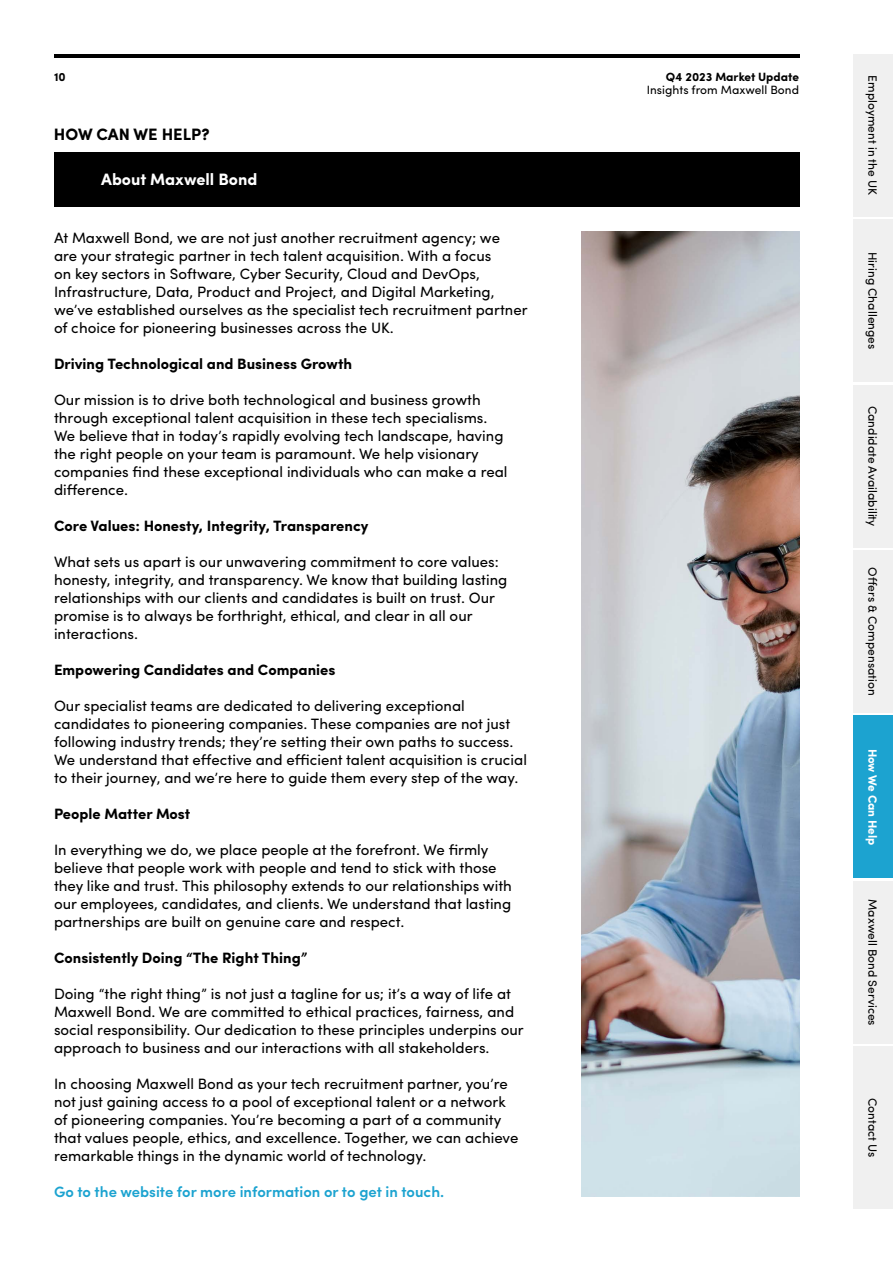
<style>
.page{position:relative;width:893px;height:1263px;background:#fff}
.page>*{position:absolute;margin:0;border:0;box-sizing:border-box;transform-origin:0 0}
.t1{font:700 16.5px "Sofia Pro";color:#fff}
.t2{font:700 16.5px "Sofia Pro";color:#000}
.t3{font:15px/18px "Sofia Pro";color:#000}
.t4{font:700 15px "Sofia Pro";color:#000}
.t5{font:600 15px "Sofia Pro";color:#1ca3d0}
.t6{font:12px "Sofia Pro";color:#000}
.t7{font:700 12px "Sofia Pro";color:#000}
.t8{font:700 12px "Sofia Pro";letter-spacing:-.005em;color:#fff}
</style>
<div class="page">
<hr style="left:54px;top:54px;width:745px;height:3px;background:#000">
<div style="left:853px;top:54px;width:40px;height:162px;background:#f0f0f0"></div>
<div style="left:853px;top:219px;width:40px;height:163px;background:#f0f0f0"></div>
<div style="left:853px;top:385px;width:40px;height:162px;background:#f0f0f0"></div>
<div style="left:853px;top:550px;width:40px;height:163px;background:#f0f0f0"></div>
<div style="left:853px;top:716px;width:40px;height:162px;background:#1ca3d0"></div>
<div style="left:853px;top:881px;width:40px;height:162px;background:#f0f0f0"></div>
<div style="left:853px;top:1047px;width:40px;height:162px;background:#f0f0f0"></div>
<div style="left:54px;top:152px;width:745px;height:54px;background:#000"></div>
<img style="left:581px;top:231px;width:218px;height:966px">
<p class="t7" style="left:54px;top:68px;width:13px">10</p>
<p class="t7" style="left:666px;top:68px;width:135px">Q4 2023 Market Update</p>
<p class="t6" style="left:647px;top:81px;width:154px">Insights from Maxwell Bond</p>
<p class="t2" style="left:54px;top:122px;width:157px">HOW CAN WE HELP?</p>
<p class="t1" style="left:101px;top:167px;width:158px">About Maxwell Bond</p>
<p class="t3" style="left:54px;top:227px;width:475px">At Maxwell Bond, we are not just another recruitment agency; we<br>are your strategic partner in tech talent acquisition. With a focus<br>on key sectors in Software, Cyber Security, Cloud and DevOps, Infrastructure, Data, Product and Project, and Digital Marketing, we’ve established ourselves as the specialist tech recruitment partner of choice for pioneering businesses across the UK.</p>
<p class="t4" style="left:54px;top:352px;width:300px">Driving Technological and Business Growth</p>
<p class="t3" style="left:54px;top:389px;width:455px">Our mission is to drive both technological and business growth through exceptional talent acquisition in these tech specialisms.<br>We believe that in today’s rapidly evolving tech landscape, having the right people on your team is paramount. We help visionary companies find these exceptional individuals who can make a real difference.</p>
<p class="t4" style="left:54px;top:514px;width:316px">Core Values: Honesty, Integrity, Transparency</p>
<p class="t3" style="left:54px;top:551px;width:455px">What sets us apart is our unwavering commitment to core values: honesty, integrity, and transparency. We know that building lasting relationships with our clients and candidates is built on trust. Our promise is to always be forthright, ethical, and clear in all our interactions.</p>
<p class="t4" style="left:54px;top:658px;width:283px">Empowering Candidates and Companies</p>
<p class="t3" style="left:54px;top:695px;width:475px">Our specialist teams are dedicated to delivering exceptional candidates to pioneering companies. These companies are not just following industry trends; they’re setting their own paths to success.<br>We understand that effective and efficient talent acquisition is crucial to their journey, and we’re here to guide them every step of the way.</p>
<p class="t4" style="left:54px;top:802px;width:138px">People Matter Most</p>
<p class="t3" style="left:54px;top:839px;width:459px">In everything we do, we place people at the forefront. We firmly believe that people work with people and tend to stick with those they like and trust. This philosophy extends to our relationships with our employees, candidates, and clients. We understand that lasting partnerships are built on genuine care and respect.</p>
<p class="t4" style="left:54px;top:946px;width:255px">Consistently Doing “The Right Thing”</p>
<p class="t3" style="left:54px;top:983px;width:471px">Doing “the right thing” is not just a tagline for us; it’s a way of life at Maxwell Bond. We are committed to ethical practices, fairness, and social responsibility. Our dedication to these principles underpins our approach to business and our interactions with all stakeholders.</p>
<p class="t3" style="left:54px;top:1073px;width:466px">In choosing Maxwell Bond as your tech recruitment partner, you’re not just gaining access to a pool of exceptional talent or a network of pioneering companies. You’re becoming a part of a community that values people, ethics, and excellence. Together, we can achieve remarkable things in the dynamic world of technology.</p>
<p class="t5" style="left:54px;top:1180px;width:392px">Go to the website for more information or to get in touch.</p>
<p class="t6" style="left:881px;top:75px;width:121px;rotate:90deg">Employment in the UK</p>
<p class="t6" style="left:881px;top:252px;width:99px;rotate:90deg">Hiring Challenges</p>
<p class="t6" style="left:881px;top:406px;width:122px;rotate:90deg">Candidate Availability</p>
<p class="t6" style="left:881px;top:567px;width:130px;rotate:90deg">Offers &amp; Compensation</p>
<p class="t8" style="left:882px;top:748px;width:98px;rotate:90deg">How We Can Help</p>
<p class="t6" style="left:881px;top:899px;width:128px;rotate:90deg">Maxwell Bond Services</p>
<p class="t6" style="left:881px;top:1098px;width:61px;rotate:90deg">Contact Us</p>
</div>
